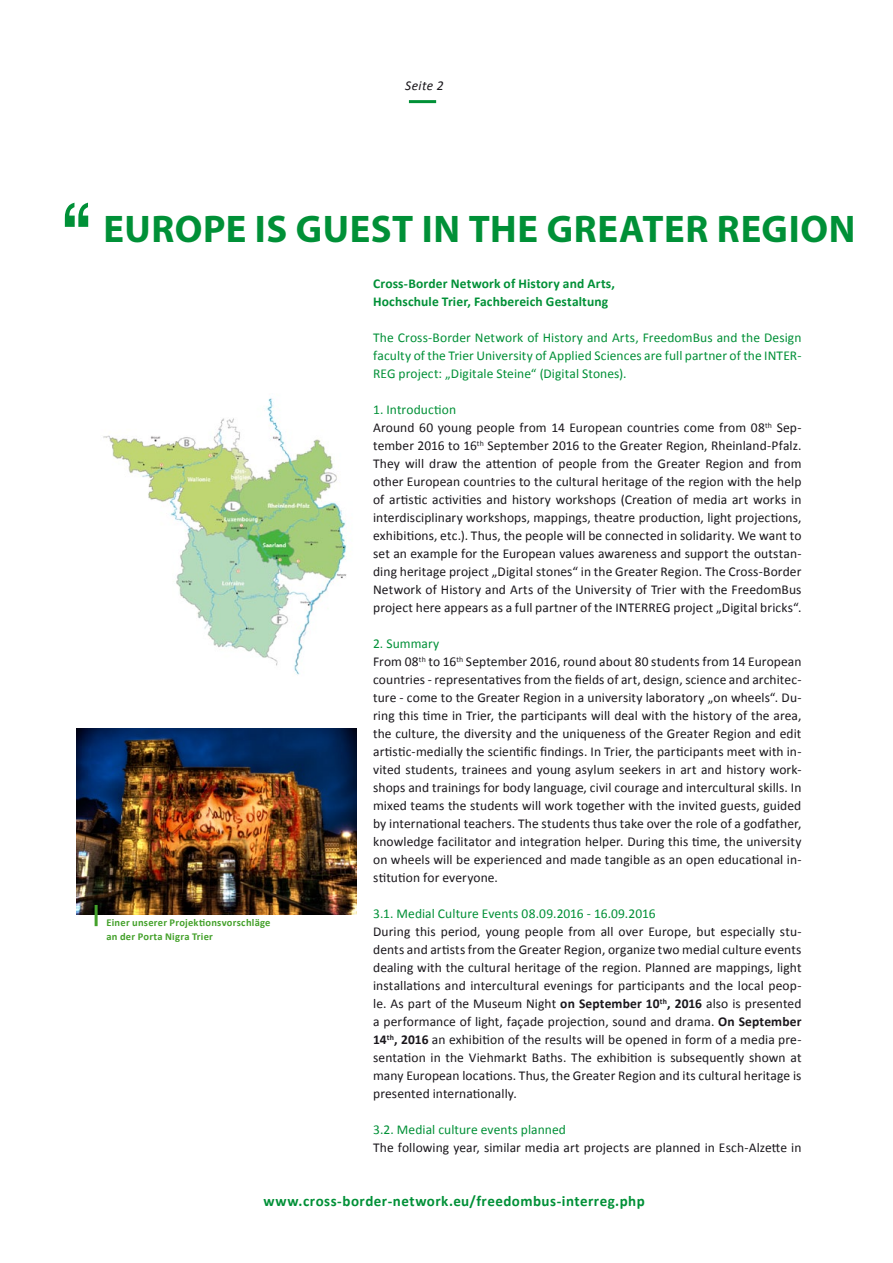
<style>
.page{position:relative;width:893px;height:1263px;background:#fff}
.page>*{position:absolute;margin:0;border:0;box-sizing:border-box;transform-origin:0 0}
.t1{font:700 38.7px "Myriad Pro";letter-spacing:.015em;color:#009037}
.t2{font:700 15px "Calibri";letter-spacing:.03em;color:#009037}
.t3{font:13.5px/18px "Calibri";letter-spacing:.005em;color:#1a171c}
.t4{font:13.5px/18px "Calibri";letter-spacing:.005em;color:#009037;text-align:justify}
.t5{font:700 13.5px/18px "Calibri";letter-spacing:.01em;color:#009037}
.t6{font:italic 13.5px "Calibri";letter-spacing:.03em;color:#1a171c}
.t7{font:700 10.5px/13.5px "Calibri";letter-spacing:.02em;color:#44a12b}
.s1{color:#009037}
.s2{font-weight:700}
</style>
<div class="page">
<hr style="left:409px;top:100px;width:27px;height:3px;background:#009037">
<svg style="left:65px;top:203px;width:23px;height:24px"></svg>
<img style="left:77px;top:728px;width:279px;height:186px">
<hr style="left:95px;top:905px;width:3px;height:21px;background:#44a12b">
<img style="left:103px;top:398px;width:244px;height:277px">
<p class="t6" style="left:405px;top:77px;width:40px">Seite 2</p>
<h1 class="t1" style="left:103px;top:203px;width:753px">EUROPE IS GUEST IN THE GREATER REGION</h1>
<p class="t7" style="left:107px;top:915px;width:165px">Einer unserer Projektionsvorschläge an der Porta Nigra Trier</p>
<p class="t5" style="left:373px;top:274px;width:243px">Cross-Border Network of History and Arts,<br>Hochschule Trier, Fachbereich Gestaltung</p>
<p class="t4" style="left:373px;top:328px;width:430px">The Cross-Border Network of History and Arts, FreedomBus and the Design faculty of the Trier University of Applied Sciences are full partner of the INTER-REG project: „Digitale Steine“ (Digital Stones).</p>
<p class="t3" style="left:373px;top:400px;width:430px"><span class="s1">1. Introduction<br></span>Around 60 young people from 14 European countries come from 08<sup>th</sup> Sep&shy;tember 2016 to 16<sup>th</sup> September 2016 to the Greater Region, Rheinland-Pfalz.<br>They will draw the attention of people from the Greater Region and from other European countries to the cultural heritage of the region with the help of artistic activities and history workshops (Creation of media art works in interdisciplinary workshops, mappings, theatre production, light projections, exhibitions, etc.). Thus, the people will be connected in solidarity. We want to set an example for the European values awareness and support the outstan&shy;ding heritage project „Digital stones“ in the Greater Region. The Cross-Border Network of History and Arts of the University of Trier with the FreedomBus project here appears as a full partner of the INTERREG project „Digital bricks“.</p>
<p class="t3" style="left:373px;top:634px;width:430px"><span class="s1">2. Summary<br></span>From 08<sup>th</sup> to 16<sup>th</sup> September 2016, round about 80 students from 14 European countries - representatives from the fields of art, design, science and architec&shy;ture - come to the Greater Region in a university laboratory „on wheels“. Du&shy;ring this time in Trier, the participants will deal with the history of the area, the culture, the diversity and the uniqueness of the Greater Region and edit artistic-medially the scientific findings. In Trier, the participants meet with in&shy;vited students, trainees and young asylum seekers in art and history work&shy;shops and trainings for body language, civil courage and intercultural skills. In mixed teams the students will work together with the invited guests, guided by international teachers. The students thus take over the role of a godfather, knowledge facilitator and integration helper. During this time, the university on wheels will be experienced and made tangible as an open educational in&shy;stitution for everyone.</p>
<p class="t4" style="left:373px;top:904px;width:284px">3.1. Medial Culture Events 08.09.2016 - 16.09.2016</p>
<p class="t3" style="left:373px;top:922px;width:430px;text-align:justify">During this period, young people from all over Europe, but especially stu&shy;dents and artists from the Greater Region, organize two medial culture events dealing with the cultural heritage of the region. Planned are mappings, light installations and intercultural evenings for participants and the local peop&shy;le. As part of the Museum Night <span class="s2">on September 10</span><sup>th</sup><span class="s2">, 2016</span> also is presented a performance of light, façade projection, sound and drama. <span class="s2">On September 14</span><sup>th</sup><span class="s2">, 2016</span> an exhibition of the results will be opened in form of a media pre&shy;sentation in the Viehmarkt Baths. The exhibition is subsequently shown at many European locations. Thus, the Greater Region and its cultural heritage is presented internationally.</p>
<p class="t4" style="left:373px;top:1120px;width:194px">3.2. Medial culture events planned</p>
<p class="t3" style="left:373px;top:1138px;width:430px">The following year, similar media art projects are planned in Esch-Alzette in</p>
<p class="t2" style="left:264px;top:1192px;width:383px">www.cross-border-network.eu/freedombus-interreg.php</p>
</div>
